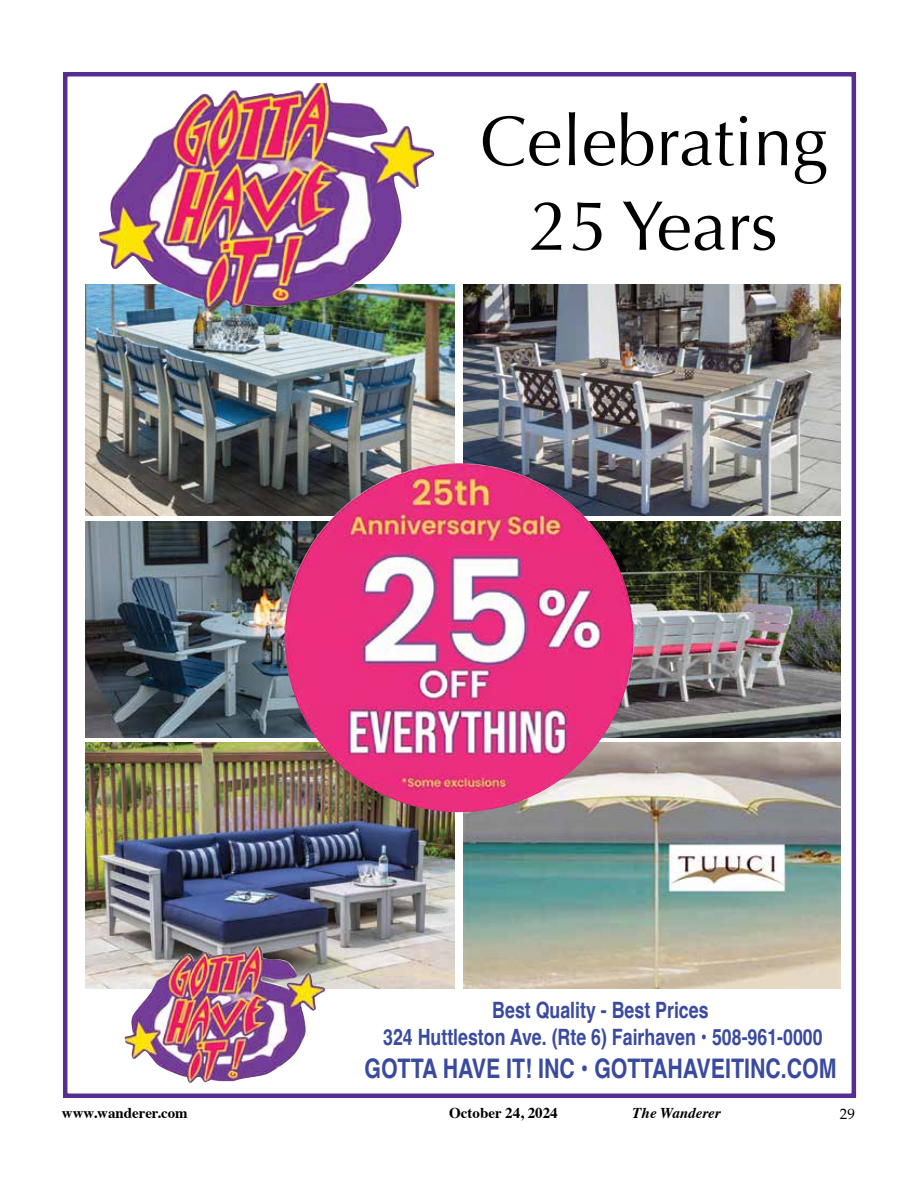
<style>
.page{position:relative;width:918px;height:1188px;background:#fff}
.page>*{position:absolute;margin:0;border:0;box-sizing:border-box;transform-origin:0 0}
.t1{font:70.5px/84.6px "Optima";color:#000;text-align:center}
.t2{font:700 27px "Helvetica";color:#3a4a9f;scale:.79 1}
.t3{font:700 22.5px/27px "Helvetica";color:#3a4a9f;text-align:center;scale:.79 1}
.t4{font:700 15px "Times";color:#000}
.t5{font:italic 700 15px "Times";color:#000}
.t6{font:15px "Palatino";color:#000}
</style>
<div class="page">
<img style="left:463px;top:742px;width:377px;height:246px">
<img style="left:85px;top:742px;width:369px;height:246px">
<div style="left:63px;top:72px;width:793px;height:1026px;border:4px solid #562e91"></div>
<img style="left:85px;top:284px;width:370px;height:232px">
<img style="left:125px;top:947px;width:202px;height:136px">
<img style="left:85px;top:522px;width:243px;height:216px">
<img style="left:99px;top:83px;width:338px;height:226px">
<img style="left:590px;top:522px;width:250px;height:216px">
<img style="left:463px;top:284px;width:377px;height:232px">
<img style="left:285px;top:463px;width:348px;height:349px;border-radius:174px">
<h1 class="t1" style="left:480px;top:100px;width:349px">Celebrating<br>25 Years</h1>
<p class="t3" style="left:383px;top:1000px;width:558px">Best Quality - Best Prices<br>324 Huttleston Ave. (Rte 6) Fairhaven • 508-961-0000</p>
<p class="t2" style="left:364px;top:1052px;width:599px">GOTTA HAVE IT! INC • GOTTAHAVEITINC.COM</p>
<p class="t4" style="left:62px;top:1099px;width:127px">www.wanderer.com</p>
<p class="t4" style="left:449px;top:1099px;width:110px">October 24, 2024</p>
<p class="t5" style="left:632px;top:1099px;width:90px">The Wanderer</p>
<p class="t6" style="left:840px;top:1102px;width:16px">29</p>
</div>
